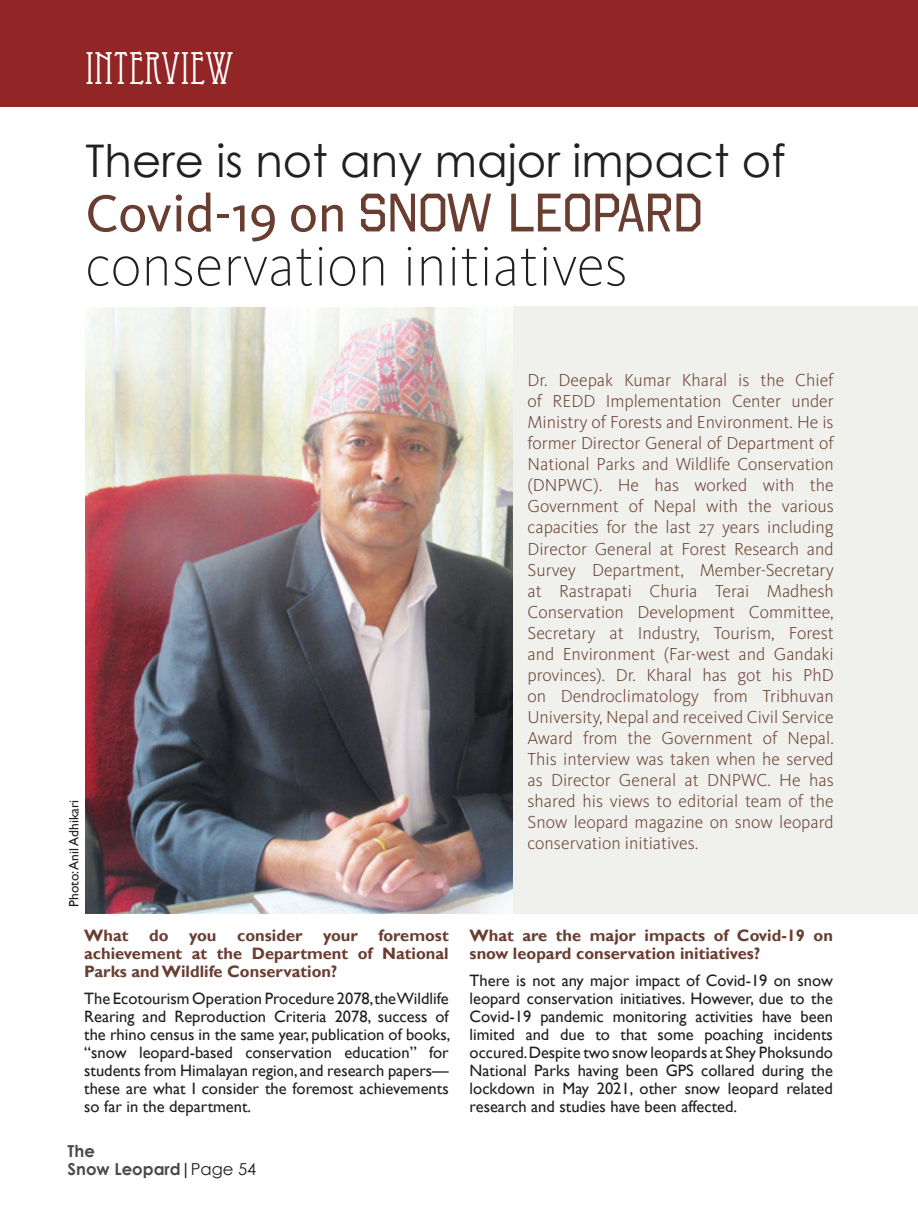
<style>
.page{position:relative;width:918px;height:1210px;background:#fff}
.page>*{position:absolute;margin:0;border:0;box-sizing:border-box;transform-origin:0 0}
.t1{font:200 60px "Kievit OT";color:#231f20}
.t2{font:54px "Octin College Free";color:#693e31}
.t3{font:45px "Century Gothic";color:#231f20}
.t4{font:45px "Eccentric Std";color:#fff}
.t5{font:300 18px/21px "Kievit OT";color:#693e31;text-align:justify}
.t6{font:16.5px/18px "Gill Sans";color:#231f20;text-align:justify}
.t7{font:700 16.5px/18px "Gill Sans";color:#693e31;text-align:justify}
.t8{font:700 16.5px/17.5px "Century Gothic";color:#4d4a49}
.t9{font:13.5px "Gill Sans";color:#231f20}
.s1{font-family:"Kievit OT"}
.s2{color:#231f20}
.s3{font-weight:400;color:#231f20}
</style>
<div class="page">
<div style="left:0;top:0;width:918px;height:106px;background:#922525"></div>
<img style="left:85px;top:307px;width:429px;height:606px">
<div style="left:514px;top:306px;width:404px;height:607px;background:#f0f1ec"></div>
<h3 class="t4" style="left:85px;top:42px;width:151px">INTERVIEW</h3>
<h3 class="t3" style="left:85px;top:130px;width:702px">There is not any major impact of</h3>
<h2 class="t2" style="left:85px;top:182px;width:619px"><span class="s1">Covid-19 on</span> SNOW LEOPARD</h2>
<h1 class="t1" style="left:85px;top:233px;width:544px">conservation initiatives</h1>
<p class="t9" style="left:66px;top:907px;width:109px;rotate:-90deg">Photo: Anil Adhikari</p>
<p class="t7" style="left:84px;top:927px;width:366px">What do you consider your foremost achievement at the Department of National Parks and Wildlife Conservation?</p>
<p class="t6" style="left:84px;top:989px;width:368px">The Ecotourism Operation Procedure 2078, the Wildlife Rearing and Reproduction Criteria 2078, success of the rhino census in the same year, publication of books, “snow leopard-based conservation education” for students from Himalayan region, and research papers— these are what I consider the foremost achievements so far in the department.</p>
<p class="t8" style="left:68px;top:1141px;width:190px">The<br>Snow Leopard<span class="s2">|</span><span class="s3">Page 54</span></p>
<p class="t5" style="left:528px;top:370px;width:308px">Dr. Deepak Kumar Kharal is the Chief of REDD Implementation Center under Ministry of Forests and Environment. He is former Director General of Department of National Parks and Wildlife Conservation (DNPWC). He has worked with the Government of Nepal with the various capacities for the last 27 years including Director General at Forest Research and Survey Department, Member-Secretary at Rastrapati Churia Terai Madhesh Conservation Development Committee, Secretary at Industry, Tourism, Forest and Environment (Far-west and Gandaki provinces). Dr. Kharal has got his PhD on Dendroclimatology from Tribhuvan University, Nepal and received Civil Service Award from the Government of Nepal.<br>This interview was taken when he served as Director General at DNPWC. He has shared his views to editorial team of the Snow leopard magazine on snow leopard conservation initiatives.</p>
<p class="t7" style="left:470px;top:927px;width:365px">What are the major impacts of Covid-19 on snow leopard conservation initiatives?</p>
<p class="t6" style="left:470px;top:971px;width:365px">There is not any major impact of Covid-19 on snow leopard conservation initiatives. However, due to the Covid-19 pandemic monitoring activities have been limited and due to that some poaching incidents occured. Despite two snow leopards at Shey Phoksundo National Parks having been GPS collared during the lockdown in May 2021, other snow leopard related research and studies have been affected.</p>
</div>
